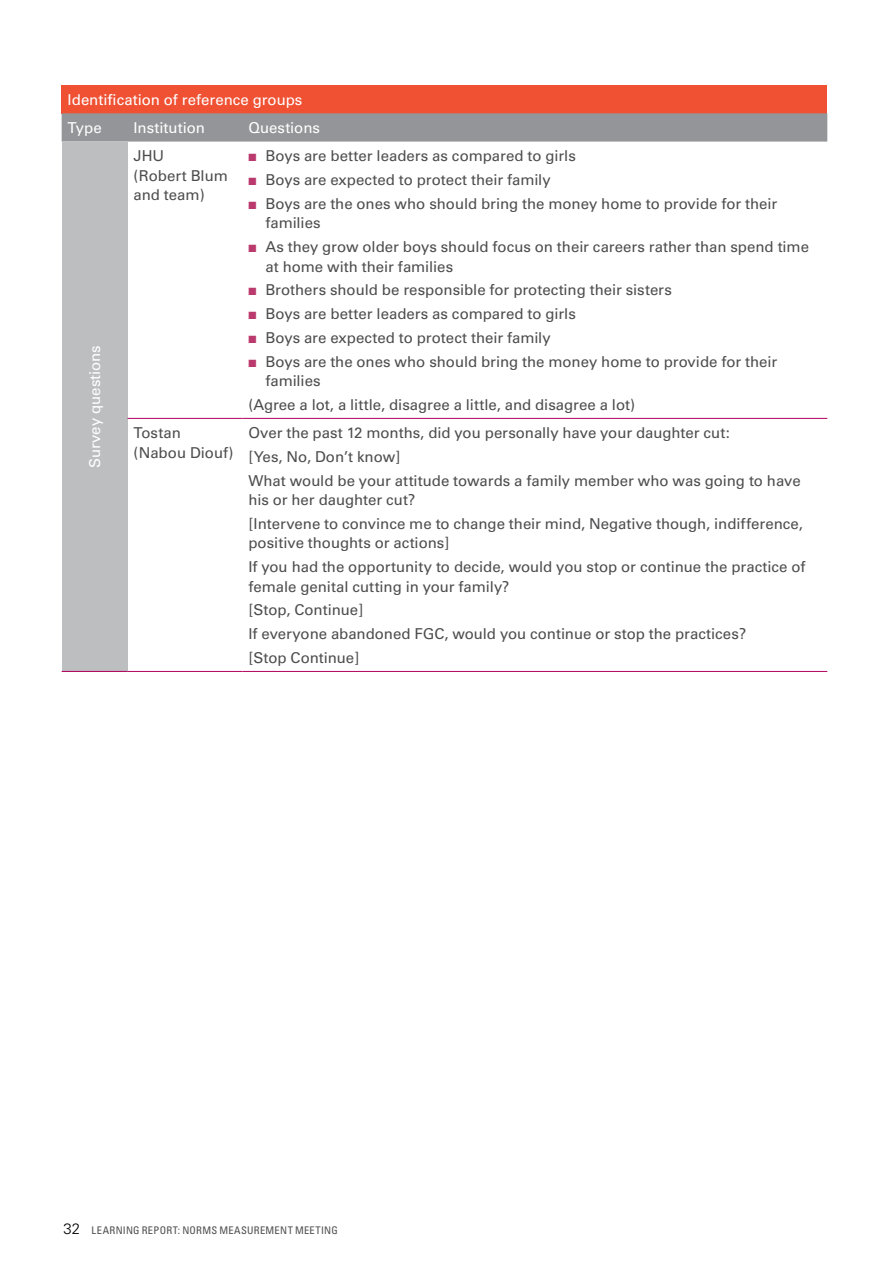
<style>
.page{position:relative;width:893px;height:1263px;background:#fff}
.page>*{position:absolute;margin:0;border:0;box-sizing:border-box;transform-origin:0 0}
.t1{font:15px/23.7px "Univers";letter-spacing:-.005em;color:#4d4d4f}
.t2{font:15px/28.2px "Univers";color:#fff}
.t3{font:condensed 10.5px "Univers";letter-spacing:.03em;color:#4d4d4f}
.s1{color:#bb3a6e}
.s2{font-weight:300;font-stretch:normal;font-size:15px;color:#000}
</style>
<div class="page">
<div style="left:62px;top:85px;width:765px;height:28px;background:#f05133"></div>
<div style="left:62px;top:113px;width:765px;height:29px;background:#939598"></div>
<div style="left:62px;top:142px;width:66px;height:529px;background:#bcbec0"></div>
<hr style="left:128px;top:418px;width:114px;height:1px;background:#b1005d">
<hr style="left:242px;top:418px;width:585px;height:1px;background:#b1005d">
<hr style="left:128px;top:671px;width:114px;height:1px;background:#b1005d">
<hr style="left:242px;top:671px;width:585px;height:1px;background:#b1005d">
<hr style="left:62px;top:671px;width:66px;height:1px;background:#b1005d">
<p class="t2" style="left:68px;top:85px;width:236px">Identification of reference groups<br>Type</p>
<p class="t2" style="left:134px;top:114px;width:73px">Institution</p>
<p class="t2" style="left:248px;top:114px;width:73px">Questions</p>
<p class="t2" style="left:81px;top:468px;width:124px;rotate:-90deg">Survey questions</p>
<p class="t1" style="left:134px;top:146px;width:96px;line-height:19.5px">JHU<br>(Robert Blum and team)</p>
<p class="t1" style="left:248px;top:144px;width:329px"><span class="s1">■</span> Boys are better leaders as compared to girls</p>
<p class="t1" style="left:248px;top:168px;width:304px"><span class="s1">■</span> Boys are expected to protect their family</p>
<p class="t1" style="left:265px;top:194px;width:513px;line-height:19.5px;text-indent:-17px"><span class="s1">■</span> Boys are the ones who should bring the money home to provide for their families</p>
<p class="t1" style="left:265px;top:237px;width:545px;line-height:19.5px;text-indent:-17px"><span class="s1">■</span> As they grow older boys should focus on their careers rather than spend time at home with their families</p>
<p class="t1" style="left:248px;top:278px;width:425px"><span class="s1">■</span> Brothers should be responsible for protecting their sisters</p>
<p class="t1" style="left:248px;top:302px;width:329px"><span class="s1">■</span> Boys are better leaders as compared to girls</p>
<p class="t1" style="left:248px;top:326px;width:304px"><span class="s1">■</span> Boys are expected to protect their family</p>
<p class="t1" style="left:265px;top:352px;width:513px;line-height:19.5px;text-indent:-17px"><span class="s1">■</span> Boys are the ones who should bring the money home to provide for their families</p>
<p class="t1" style="left:248px;top:393px;width:388px">(Agree a lot, a little, disagree a little, and disagree a lot)</p>
<p class="t1" style="left:134px;top:423px;width:101px;line-height:19.5px">Tostan (Nabou Diouf)</p>
<p class="t1" style="left:248px;top:421px;width:554px">Over the past 12 months, did you personally have your daughter cut:<br>[Yes, No, Don’t know]<br>What would be your attitude towards a family member who was going to have</p>
<p class="t1" style="left:248px;top:488px;width:556px">his or her daughter cut?<br>[Intervene to convince me to change their mind, Negative though, indifference,</p>
<p class="t1" style="left:248px;top:531px;width:559px">positive thoughts or actions]<br>If you had the opportunity to decide, would you stop or continue the practice of</p>
<p class="t1" style="left:248px;top:574px;width:499px">female genital cutting in your family?<br>[Stop, Continue]<br>If everyone abandoned FGC, would you continue or stop the practices? [Stop Continue]</p>
<p class="t3" style="left:63px;top:1223px;width:276px"><span class="s2">32</span> LEARNING REPORT: NORMS MEASUREMENT MEETING</p>
</div>
